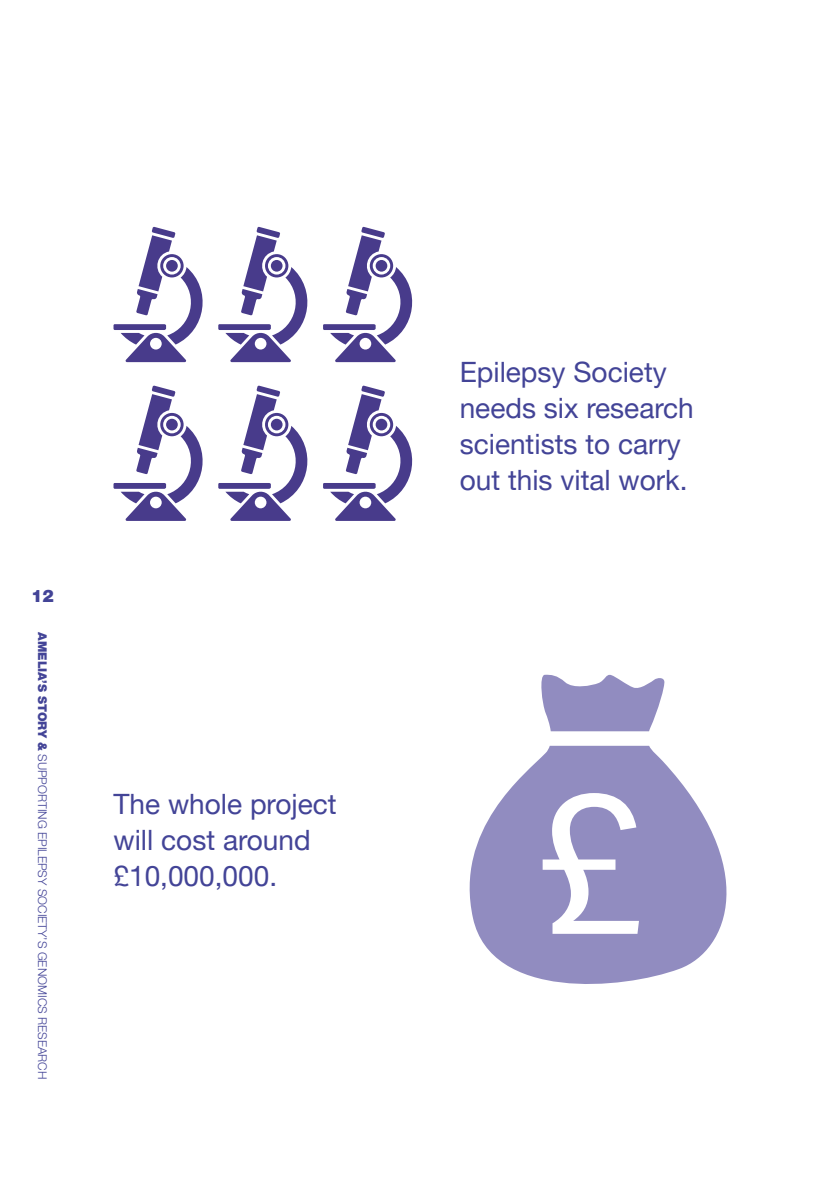
<style>
.page{position:relative;width:840px;height:1191px;background:#fff}
.page>*{position:absolute;margin:0;border:0;box-sizing:border-box;transform-origin:0 0}
._05_Body_Purple{font:28px/36px "Helvetica Neue LT Pro";color:#434497}
.t1{font:900 17px "Helvetica Neue LT Pro";color:#434497}
.t2{font:300 12px "Helvetica Neue LT Pro";color:#434497}
.s1{font-weight:900}
</style>
<div class="page">
<div style="left:113px;top:324px;width:53px;height:6px;background:#483b8b"></div>
<svg style="left:120px;top:227px;width:82px;height:135px"></svg>
<div style="left:218px;top:324px;width:53px;height:6px;background:#483b8b"></div>
<svg style="left:225px;top:227px;width:82px;height:135px"></svg>
<div style="left:323px;top:324px;width:52px;height:6px;background:#483b8b"></div>
<svg style="left:330px;top:227px;width:82px;height:135px"></svg>
<div style="left:113px;top:483px;width:53px;height:6px;background:#483b8b"></div>
<svg style="left:120px;top:386px;width:82px;height:135px"></svg>
<div style="left:218px;top:483px;width:53px;height:6px;background:#483b8b"></div>
<svg style="left:225px;top:386px;width:82px;height:135px"></svg>
<div style="left:323px;top:483px;width:52px;height:6px;background:#483b8b"></div>
<svg style="left:330px;top:386px;width:82px;height:135px"></svg>
<svg style="left:541px;top:674px;width:123px;height:57px"></svg>
<svg style="left:469px;top:746px;width:258px;height:238px;fill:#918cc0"></svg>
<p class="t1" style="left:31px;top:585px;width:24px">12</p>
<p class="t2" style="left:50px;top:632px;width:448px;rotate:90deg"><span class="s1">AMELIA’S STORY &amp;</span> SUPPORTING EPILEPSY SOCIETY’S GENOMICS RESEARCH</p>
<p class="_05_Body_Purple" style="left:113px;top:785px;width:224px">The whole project will cost around £10,000,000.</p>
<p class="_05_Body_Purple" style="left:459px;top:353px;width:235px">Epilepsy Society needs six research scientists to carry out this vital work.</p>
</div>
